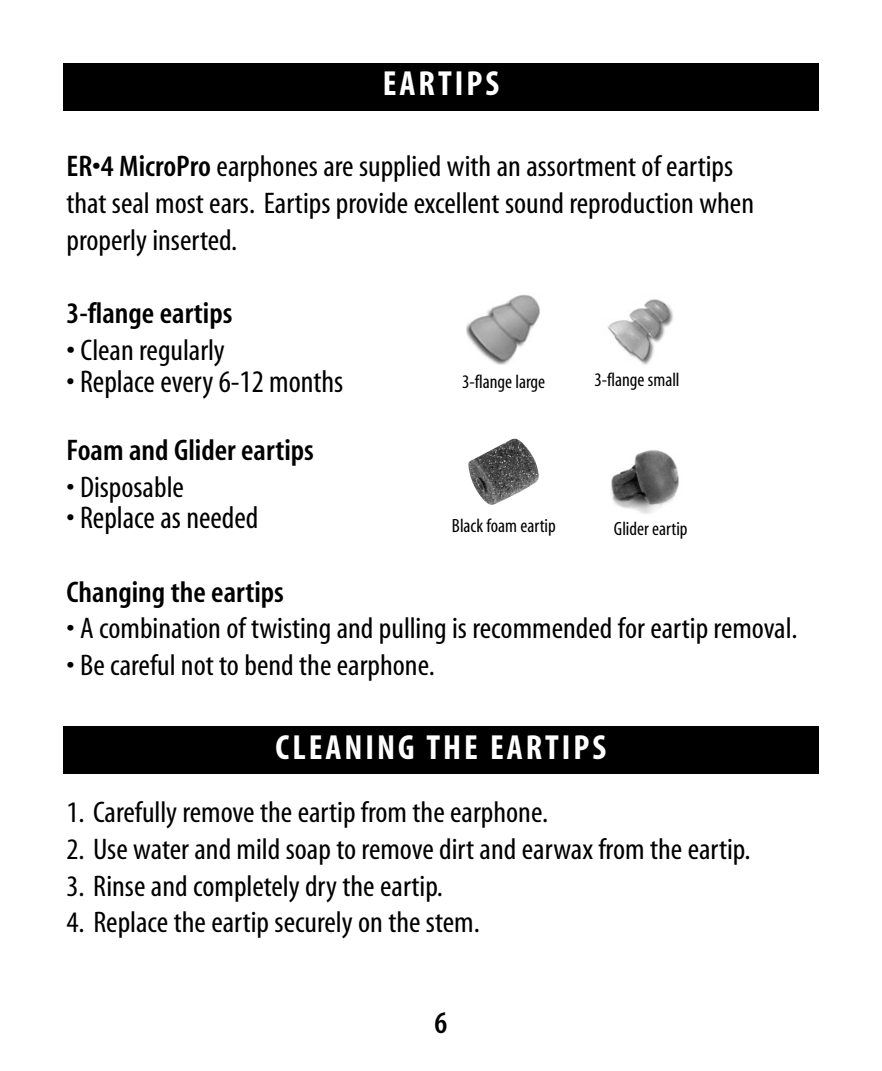
<style>
.page{position:relative;width:882px;height:1071px;background:#fff}
.page>*{position:absolute;margin:0;border:0;box-sizing:border-box;transform-origin:0 0}
.t1{font:700 condensed 35px "Myriad";letter-spacing:.085em;color:#fff}
.t2{font:condensed 31.5px "Myriad";color:#000}
.t3{font:600 condensed 31.5px "Myriad";color:#000}
.t4{font:condensed 30.1px/36.8px "Myriad";color:#000;scale:1.05 1}
.t5{font:600 condensed 30.1px "Myriad";color:#000;scale:1.05 1}
.t6{font:condensed 19.25px "Myriad";color:#000}
.s1{font-weight:600}
</style>
<div class="page">
<div style="left:63px;top:63px;width:756px;height:47px;background:#000"></div>
<img style="left:467px;top:294px;width:72px;height:71px">
<img style="left:607px;top:299px;width:66px;height:66px">
<img style="left:468px;top:438px;width:71px;height:67px">
<img style="left:611px;top:450px;width:68px;height:64px">
<div style="left:63px;top:726px;width:756px;height:48px;background:#000"></div>
<p class="t1" style="left:383px;top:72px;width:118px">EARTIPS</p>
<p class="t4" style="left:66px;top:151px;width:656px"><span class="s1">ER•4 MicroPro</span> earphones are supplied with an assortment of eartips that seal most ears. Eartips provide excellent sound reproduction when properly inserted.</p>
<p class="t5" style="left:67px;top:303px;width:160px">3-flange eartips</p>
<p class="t4" style="left:67px;top:335px;width:152px"><span class="s1">•</span> Clean regularly</p>
<p class="t2" style="left:66px;top:370px;width:278px">• Replace every 6-12 months</p>
<p class="t5" style="left:66px;top:440px;width:237px">Foam and Glider eartips</p>
<p class="t4" style="left:67px;top:471px;width:113px">• Disposable</p>
<p class="t2" style="left:66px;top:507px;width:194px">• Replace as needed</p>
<p class="t6" style="left:462px;top:375px;width:85px">3-flange large</p>
<p class="t6" style="left:594px;top:373px;width:87px">3-flange small</p>
<p class="t6" style="left:452px;top:519px;width:105px">Black foam eartip</p>
<p class="t6" style="left:614px;top:522px;width:75px">Glider eartip</p>
<p class="t5" style="left:66px;top:581px;width:209px">Changing the eartips</p>
<p class="t4" style="left:67px;top:613px;width:698px">• A combination of twisting and pulling is recommended for eartip removal.</p>
<p class="t4" style="left:67px;top:650px;width:352px">• Be careful not to bend the earphone.</p>
<p class="t1" style="left:276px;top:735px;width:332px">CLEANING THE EARTIPS</p>
<p class="t4" style="left:67px;top:797px;width:460px">1. Carefully remove the eartip from the earphone.</p>
<p class="t4" style="left:67px;top:833px;width:653px">2. Use water and mild soap to remove dirt and earwax from the eartip.</p>
<p class="t4" style="left:67px;top:870px;width:360px">3. Rinse and completely dry the eartip.</p>
<p class="t4" style="left:67px;top:907px;width:395px">4. Replace the eartip securely on the stem.</p>
<p class="t3" style="left:435px;top:1012px;width:14px">6</p>
</div>
